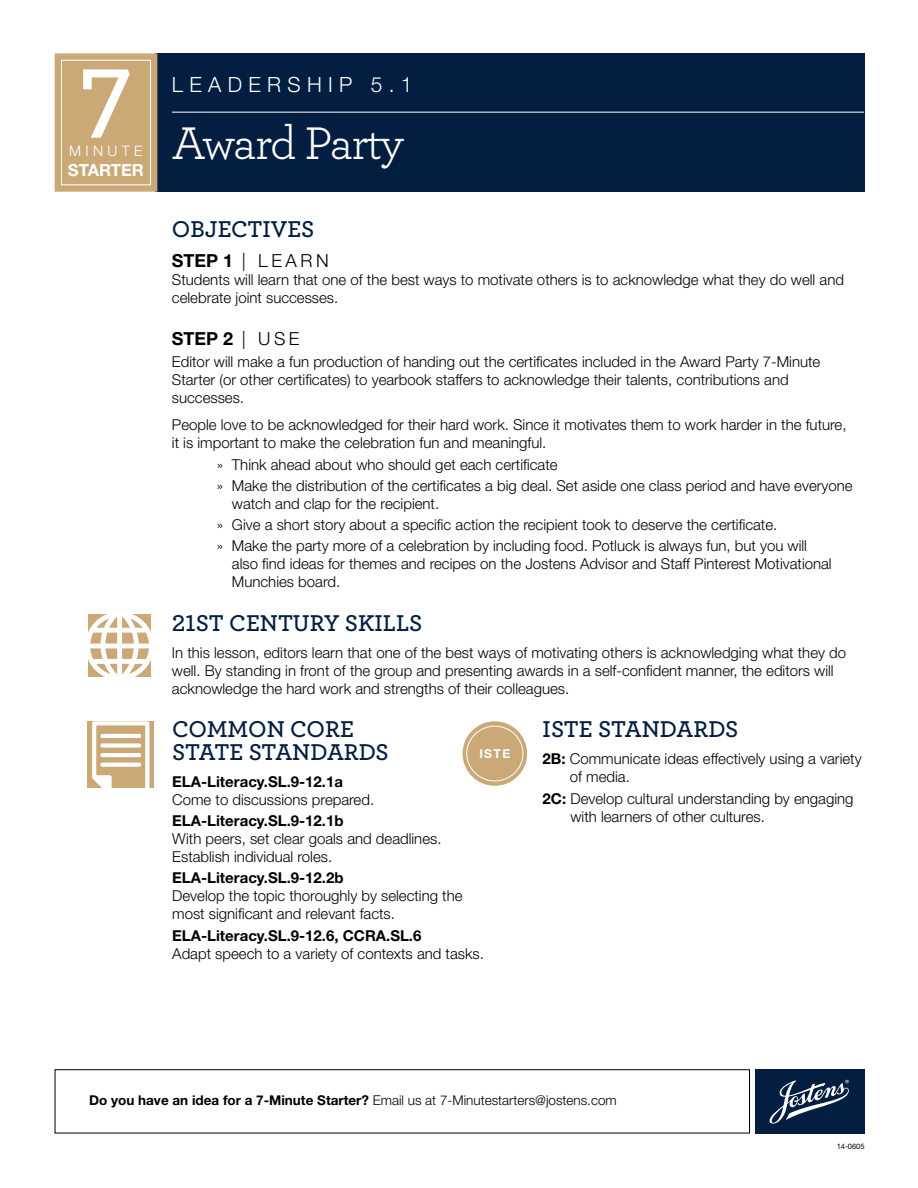
<style>
.page{position:relative;width:918px;height:1188px;background:#fff}
.page>*{position:absolute;margin:0;border:0;box-sizing:border-box;transform-origin:0 0}
.t1{font:600 103.65px "Archer";color:#fff}
.t2{font:48px "Archer";letter-spacing:-.04em;color:#fff}
.t3{font:600 24px/22.5px "Archer";color:#041e41}
.t4{font:300 21px "Helvetica Neue";letter-spacing:.3em;color:#fff}
.t5{font:300 18px "Helvetica Neue";letter-spacing:.2em;color:#000}
.t6{font:700 18px "Helvetica Neue";color:#000}
.t7{font:700 16.65px "Helvetica Neue";color:#fff}
.t8{font:300 15px/18px "Helvetica Neue";color:#000}
.t9{font:700 15px "Helvetica Neue";color:#000}
.t10{font:300 14.4px "Helvetica Neue";letter-spacing:.3em;color:#fff}
.t11{font:300 13.5px "Helvetica Neue";color:#000}
.t12{font:700 12.15px "Helvetica Neue";color:#fff}
.t13{font:7.5px "Helvetica Neue";color:#000}
.s1{font-weight:700}
.s2{font-weight:300}
</style>
<div class="page">
<div style="left:755px;top:1069px;width:110px;height:64px;background:#041e41"></div>
<div style="left:55px;top:1069px;width:695px;height:64px;border:1px solid #000"></div>
<div style="left:155px;top:53px;width:710px;height:139px;background:#041e41"></div>
<div style="left:55px;top:53px;width:102px;height:139px;border:13px solid #caa977"></div>
<div style="left:61px;top:60px;width:90px;height:125px;background:#caa977;border:1px solid #fff"></div>
<svg style="left:88px;top:614px;width:63px;height:63px"></svg>
<hr style="left:172px;top:112px;width:692px;height:1px;background:#fff">
<div style="left:87px;top:721px;width:67px;height:67px;background:#caa977"></div>
<svg style="left:92px;top:721px;width:57px;height:67px"></svg>
<div style="left:463px;top:721px;width:64px;height:65px;background:#caa977;border-radius:50%"></div>
<div style="left:466px;top:726px;width:57px;height:55px;border:1px solid #fff;border-radius:50%"></div>
<svg style="left:769px;top:1080px;width:80px;height:44px"></svg>
<h1 class="t1" style="left:80px;top:26px;width:54px">7</h1>
<p class="t7" style="left:68px;top:159px;width:78px">STARTER</p>
<p class="t10" style="left:69px;top:142px;width:75px">MINUTE</p>
<h3 class="t4" style="left:172px;top:71px;width:242px">LEADERSHIP 5.1</h3>
<h2 class="t2" style="left:172px;top:110px;width:234px">Award Party</h2>
<h3 class="t3" style="left:172px;top:216px;width:144px">OBJECTIVES</h3>
<p class="t5" style="left:172px;top:250px;width:158px"><span class="s1">STEP 1</span> | LEARN</p>
<p class="t8" style="left:172px;top:270px;width:674px">Students will learn that one of the best ways to motivate others is to acknowledge what they do well and celebrate joint successes.</p>
<p class="t6" style="left:172px;top:328px;width:129px">STEP 2 <span class="s2">| USE</span></p>
<p class="t8" style="left:172px;top:352px;width:650px">Editor will make a fun production of handing out the certificates included in the Award Party 7-Minute<br>Starter (or other certificates) to yearbook staffers to acknowledge their talents, contributions and successes.</p>
<p class="t8" style="left:172px;top:416px;width:676px">People love to be acknowledged for their hard work. Since it motivates them to work harder in the future, it is important to make the celebration fun and meaningful.</p>
<p class="t8" style="left:217px;top:453px;width:637px;line-height:21.3px">» Think ahead about who should get each certificate<br>» Make the distribution of the certificates a big deal. Set aside one class period and have everyone</p>
<p class="t8" style="left:217px;top:492px;width:592px;line-height:21.3px;text-indent:15px">watch and clap for the recipient.<br>» Give a short story about a specific action the recipient took to deserve the certificate.<br>» Make the party more of a celebration by including food. Potluck is always fun, but you will</p>
<p class="t8" style="left:232px;top:555px;width:601px">also find ideas for themes and recipes on the Jostens Advisor and Staff Pinterest Motivational<br>Munchies board.</p>
<h3 class="t3" style="left:172px;top:610px;width:252px">21ST CENTURY SKILLS</h3>
<p class="t8" style="left:172px;top:643px;width:676px">In this lesson, editors learn that one of the best ways of motivating others is acknowledging what they do well. By standing in front of the group and presenting awards in a self-confident manner, the editors will acknowledge the hard work and strengths of their colleagues.</p>
<h3 class="t3" style="left:172px;top:717px;width:218px">COMMON CORE<br>STATE STANDARDS</h3>
<p class="t9" style="left:172px;top:772px;width:172px">ELA-Literacy.SL.9-12.1a</p>
<p class="t8" style="left:172px;top:790px;width:203px">Come to discussions prepared.</p>
<p class="t9" style="left:172px;top:811px;width:173px">ELA-Literacy.SL.9-12.1b</p>
<p class="t8" style="left:172px;top:829px;width:271px">With peers, set clear goals and deadlines.<br>Establish individual roles.</p>
<p class="t9" style="left:172px;top:869px;width:173px">ELA-Literacy.SL.9-12.2b</p>
<p class="t8" style="left:172px;top:887px;width:292px">Develop the topic thoroughly by selecting the most significant and relevant facts.</p>
<p class="t9" style="left:172px;top:926px;width:251px">ELA-Literacy.SL.9-12.6, CCRA.SL.6</p>
<p class="t8" style="left:172px;top:944px;width:313px">Adapt speech to a variety of contexts and tasks.</p>
<p class="t12" style="left:479px;top:746px;width:32px">ISTE</p>
<h3 class="t3" style="left:543px;top:717px;width:197px">ISTE STANDARDS</h3>
<p class="t8" style="left:570px;top:750px;width:293px;text-indent:-27px"><span class="s1">2B:</span> Communicate ideas effectively using a variety of media.</p>
<p class="t8" style="left:570px;top:789px;width:285px;text-indent:-28px"><span class="s1">2C:</span> Develop cultural understanding by engaging with learners of other cultures.</p>
<p class="t11" style="left:89px;top:1092px;width:529px"><span class="s1">Do you have an idea for a 7-Minute Starter?</span> Email us at 7-Minutestarters@jostens.com</p>
<p class="t13" style="left:837px;top:1142px;width:29px">14-0605</p>
</div>
